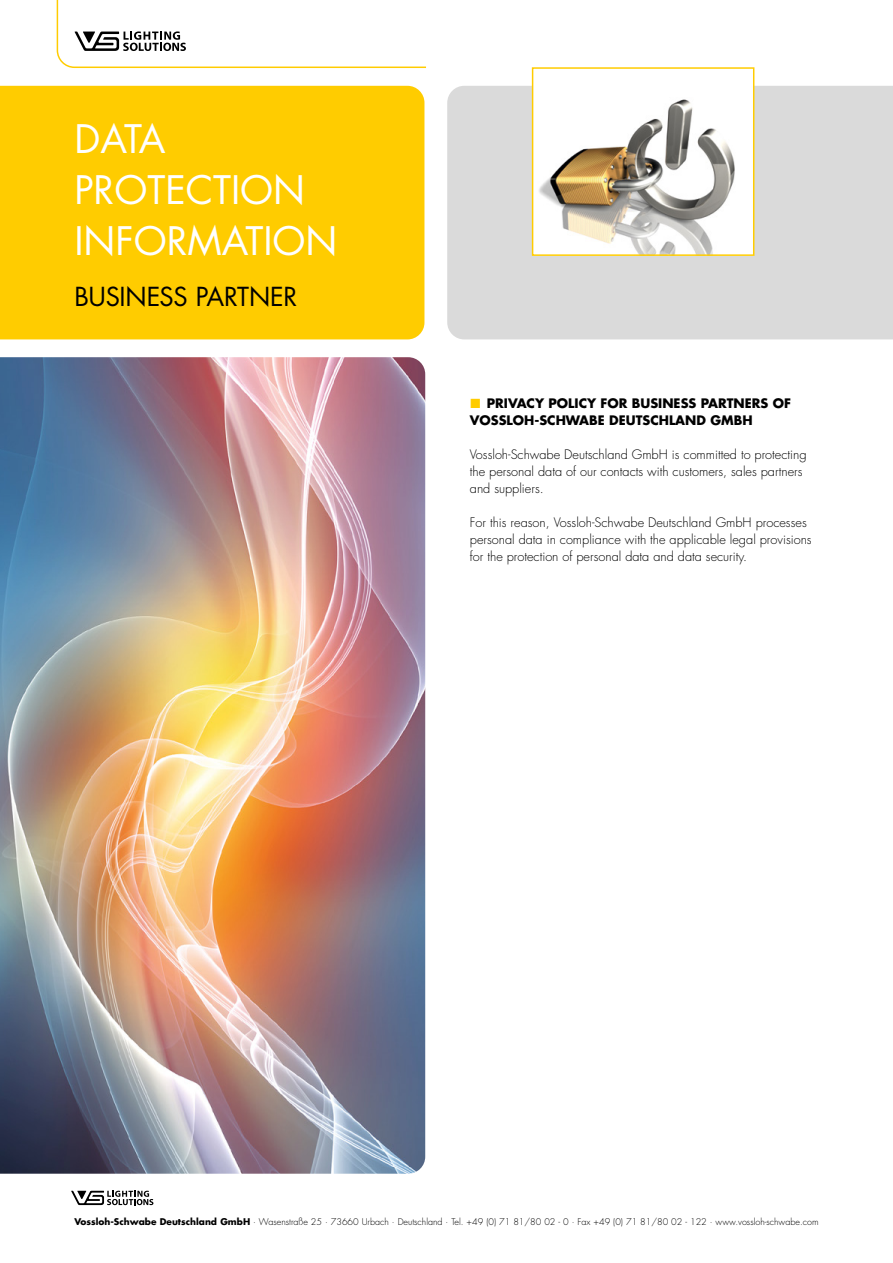
<style>
.page{position:relative;width:893px;height:1263px;background:#fff}
.page>*{position:absolute;margin:0;border:0;box-sizing:border-box;transform-origin:0 0}
.t1{font:38.25px/51px "Futura";color:#fff}
.t2{font:25.5px "Futura";letter-spacing:-.01em;color:#000}
.t3{font:300 12.75px/17px "Futura";color:#000}
.t4{font:700 12.75px/17px "Futura";color:#000}
.t5{font:300 9px "Futura";color:#000}
.s1{font-weight:700}
</style>
<div class="page">
<div style="left:0;top:86px;width:424px;height:253px;background:#fc0"></div>
<div style="left:447px;top:86px;width:446px;height:253px;background:#dadada"></div>
<svg style="left:71px;top:1191px;width:82px;height:14px"></svg>
<img style="left:0;top:357px;width:425px;height:817px">
<svg style="left:56px;top:0;width:371px;height:68px"></svg>
<img style="left:535px;top:86px;width:216px;height:167px">
<div style="left:532px;top:67px;width:222px;height:189px;border:2px solid #fc0"></div>
<h1 class="t1" style="left:74px;top:114px;width:264px">DATA<br>PROTECTION<br>INFORMATION</h1>
<h2 class="t2" style="left:74px;top:280px;width:224px">BUSINESS PARTNER</h2>
<p class="t4" style="left:470px;top:395px;width:323px;text-indent:17px">PRIVACY POLICY FOR BUSINESS PARTNERS OF<br>VOSSLOH-SCHWABE DEUTSCHLAND GMBH</p>
<p class="t3" style="left:470px;top:446px;width:338px">Vossloh-Schwabe Deutschland GmbH is committed to protecting the personal data of our contacts with customers, sales partners and suppliers.</p>
<p class="t3" style="left:470px;top:515px;width:343px">For this reason, Vossloh-Schwabe Deutschland GmbH processes personal data in compliance with the applicable legal provisions for the protection of personal data and data security.</p>
<p class="t5" style="left:74px;top:1216px;width:746px"><span class="s1">Vossloh-Schwabe Deutschland GmbH</span> · Wasenstraße 25 · 73660 Urbach · Deutschland · Tel. +49 (0) 71 81/80 02 - 0 · Fax +49 (0) 71 81/80 02 - 122 · www.vossloh-schwabe.com</p>
</div>
